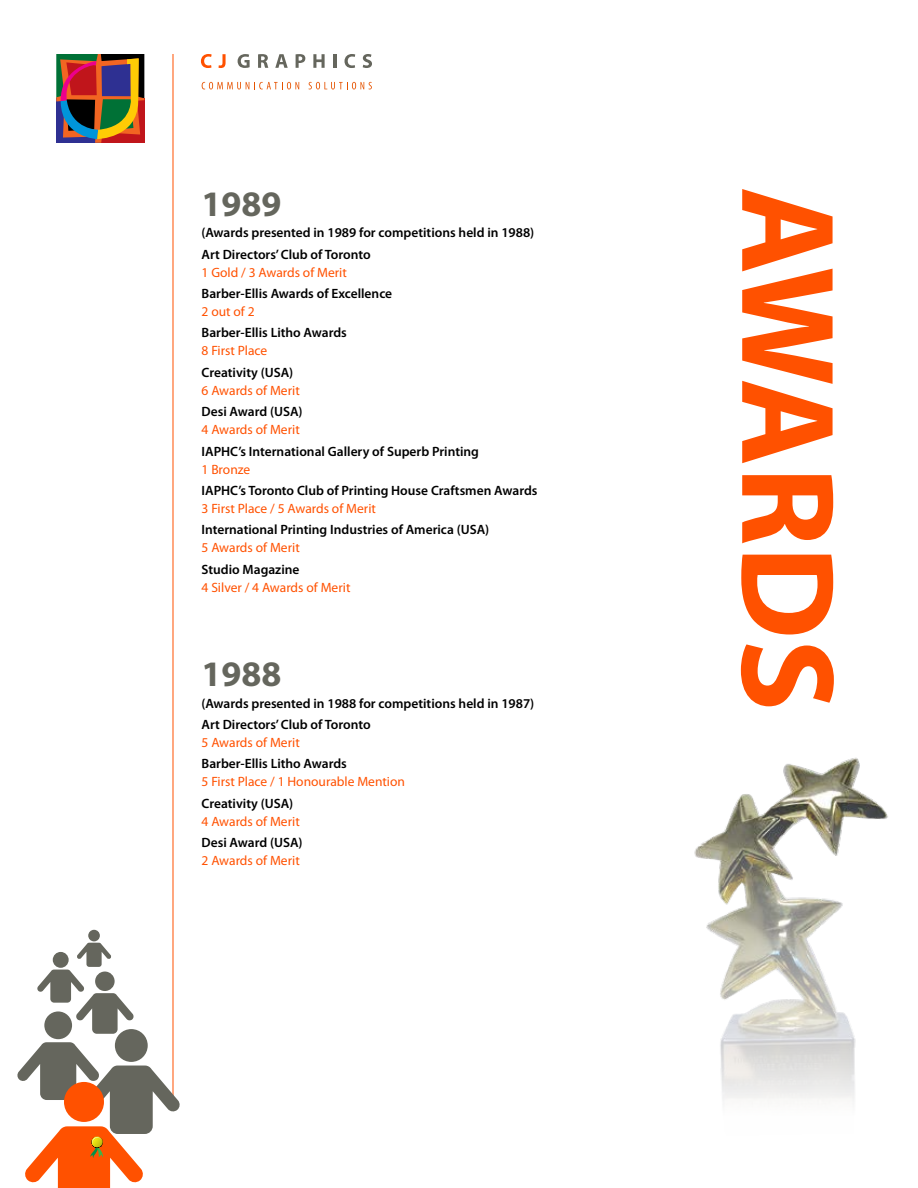
<style>
.page{position:relative;width:918px;height:1188px;background:#fff}
.page>*{position:absolute;margin:0;border:0;box-sizing:border-box;transform-origin:0 0}
.t1{font:700 36px "Myriad Pro";color:#65665d}
.t2{font:600 13.5px/21.3px "Myriad Pro";color:#000}
.t3{font:13.5px "Myriad Pro";color:#ff5100}
</style>
<div class="page">
<svg style="left:201px;top:54px;width:11px;height:14px"></svg>
<svg style="left:218px;top:54px;width:8px;height:14px"></svg>
<svg style="left:238px;top:54px;width:12px;height:14px"></svg>
<svg style="left:258px;top:54px;width:10px;height:14px"></svg>
<svg style="left:275px;top:54px;width:13px;height:14px"></svg>
<svg style="left:296px;top:54px;width:9px;height:14px"></svg>
<svg style="left:313px;top:54px;width:12px;height:14px"></svg>
<hr style="left:333px;top:54px;width:3px;height:14px;background:#65665d">
<svg style="left:345px;top:54px;width:10px;height:14px"></svg>
<svg style="left:363px;top:54px;width:9px;height:14px"></svg>
<svg style="left:202px;top:82px;width:97px;height:7px"></svg>
<svg style="left:309px;top:82px;width:63px;height:7px"></svg>
<svg style="left:56px;top:54px;width:88px;height:89px"></svg>
<hr style="left:173px;top:54px;width:1px;height:1051px;background:#ff5100">
<svg style="left:741px;top:189px;width:93px;height:508px;fill:#ff5405"></svg>
<div style="left:115px;top:1029px;width:33px;height:33px;background:#65665d;border-radius:50%"></div>
<div style="left:44px;top:1011px;width:28px;height:28px;background:#65665d;border-radius:50%"></div>
<svg style="left:17px;top:1042px;width:163px;height:146px"></svg>
<div style="left:88px;top:930px;width:12px;height:11px;background:#65665d;border-radius:50%"></div>
<svg style="left:37px;top:943px;width:97px;height:91px"></svg>
<img style="left:694px;top:697px;width:194px;height:404px">
<h1 class="t1" style="left:202px;top:180px;width:81px">1989</h1>
<p class="t2" style="left:202px;top:222px;width:334px">(Awards presented in 1989 for competitions held in 1988)<br>Art Directors’ Club of Toronto</p>
<p class="t3" style="left:202px;top:264px;width:147px">1 Gold / 3 Awards of Merit</p>
<p class="t2" style="left:202px;top:283px;width:192px">Barber-Ellis Awards of Excellence</p>
<p class="t3" style="left:202px;top:303px;width:55px">2 out of 2</p>
<p class="t2" style="left:202px;top:322px;width:147px">Barber-Ellis Litho Awards</p>
<p class="t3" style="left:202px;top:343px;width:67px">8 First Place</p>
<p class="t2" style="left:202px;top:361px;width:93px">Creativity (USA)</p>
<p class="t3" style="left:202px;top:382px;width:100px">6 Awards of Merit</p>
<p class="t2" style="left:202px;top:401px;width:103px">Desi Award (USA)</p>
<p class="t3" style="left:202px;top:421px;width:100px">4 Awards of Merit</p>
<p class="t2" style="left:202px;top:440px;width:279px">IAPHC’s International Gallery of Superb Printing</p>
<p class="t3" style="left:202px;top:461px;width:50px">1 Bronze</p>
<p class="t2" style="left:202px;top:479px;width:337px">IAPHC’s Toronto Club of Printing House Craftsmen Awards</p>
<p class="t3" style="left:202px;top:500px;width:176px">3 First Place / 5 Awards of Merit</p>
<p class="t2" style="left:202px;top:519px;width:289px">International Printing Industries of America (USA)</p>
<p class="t3" style="left:202px;top:539px;width:100px">5 Awards of Merit</p>
<p class="t2" style="left:202px;top:558px;width:99px">Studio Magazine</p>
<p class="t3" style="left:202px;top:579px;width:150px">4 Silver / 4 Awards of Merit</p>
<h1 class="t1" style="left:202px;top:651px;width:81px">1988</h1>
<p class="t2" style="left:202px;top:692px;width:334px">(Awards presented in 1988 for competitions held in 1987)<br>Art Directors’ Club of Toronto</p>
<p class="t3" style="left:202px;top:734px;width:100px">5 Awards of Merit</p>
<p class="t2" style="left:202px;top:753px;width:147px">Barber-Ellis Litho Awards</p>
<p class="t3" style="left:202px;top:774px;width:205px">5 First Place / 1 Honourable Mention</p>
<p class="t2" style="left:202px;top:792px;width:93px">Creativity (USA)</p>
<p class="t3" style="left:202px;top:813px;width:100px">4 Awards of Merit</p>
<p class="t2" style="left:202px;top:832px;width:103px">Desi Award (USA)</p>
<p class="t3" style="left:202px;top:852px;width:100px">2 Awards of Merit</p>
</div>
